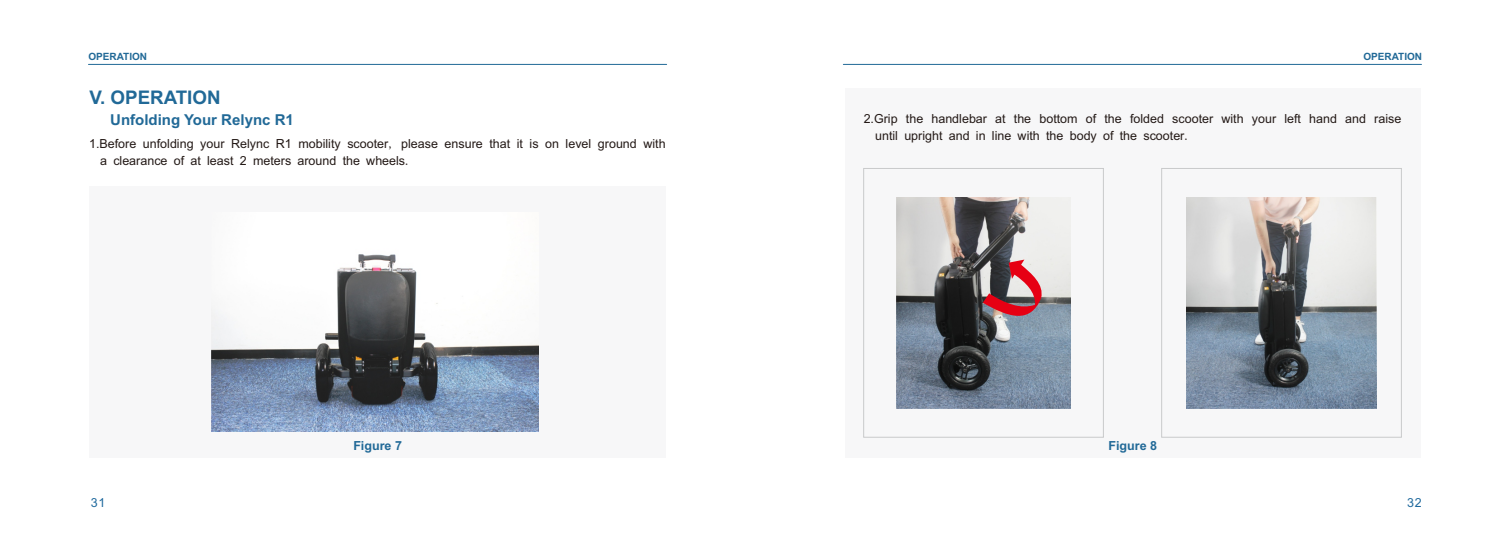
<style>
.page{position:relative;width:1510px;height:546px;background:#fff}
.page>*{position:absolute;margin:0;border:0;box-sizing:border-box;transform-origin:0 0}
.t1{font:700 18.75px "Arial";color:#216997}
.t2{font:700 15px "Arial";color:#216997}
.t3{font:12.5px/16.8px "Arial";color:#231916}
.t4{font:700 12.5px "Arial";color:#216997}
.t5{font:12.5px "Arial";color:#1f699d}
.t6{font:700 10px "Arial";color:#216997}
.s1{font-family:"Sim Sun"}
</style>
<div class="page">
<hr style="left:843px;top:64px;width:578px;height:1px;background:#216997">
<hr style="left:88px;top:64px;width:578px;height:1px;background:#216997">
<div style="left:89px;top:186px;width:576px;height:271px;background:#f7f7f8"></div>
<img style="left:211px;top:254px;width:328px;height:177px">
<div style="left:845px;top:89px;width:575px;height:369px;background:#f7f7f8"></div>
<div style="left:863px;top:168px;width:240px;height:269px;border:1px solid #c9cacb"></div>
<div style="left:1161px;top:168px;width:240px;height:269px;border:1px solid #c9cacb"></div>
<img style="left:1186px;top:197px;width:190px;height:211px">
<img style="left:896px;top:197px;width:174px;height:211px">
<svg style="left:983px;top:259px;width:61px;height:66px"></svg>
<p class="t6" style="left:88px;top:52px;width:60px">OPERATION</p>
<p class="t6" style="left:1363px;top:52px;width:60px">OPERATION</p>
<h1 class="t1" style="left:89px;top:91px;width:133px">V. OPERATION</h1>
<p class="t2" style="left:110px;top:114px;width:185px">Unfolding Your Relync R1</p>
<p class="t3" style="left:100px;top:136px;width:567px;text-indent:-11px">1.Before unfolding your Relync R1 mobility scooter<span class="s1">,</span> please ensure that it is on level ground with a clearance of at least 2 meters around the wheels<span class="s1">.</span></p>
<p class="t3" style="left:875px;top:111px;width:528px;text-indent:-11px">2.Grip the handlebar at the bottom of the folded scooter with your left hand and raise until upright and in line with the body of the scooter<span class="s1">.</span></p>
<p class="t4" style="left:353px;top:441px;width:50px">Figure 7</p>
<p class="t4" style="left:1108px;top:441px;width:50px">Figure 8</p>
<p class="t5" style="left:91px;top:497px;width:16px">31</p>
<p class="t5" style="left:1407px;top:497px;width:16px">32</p>
</div>
